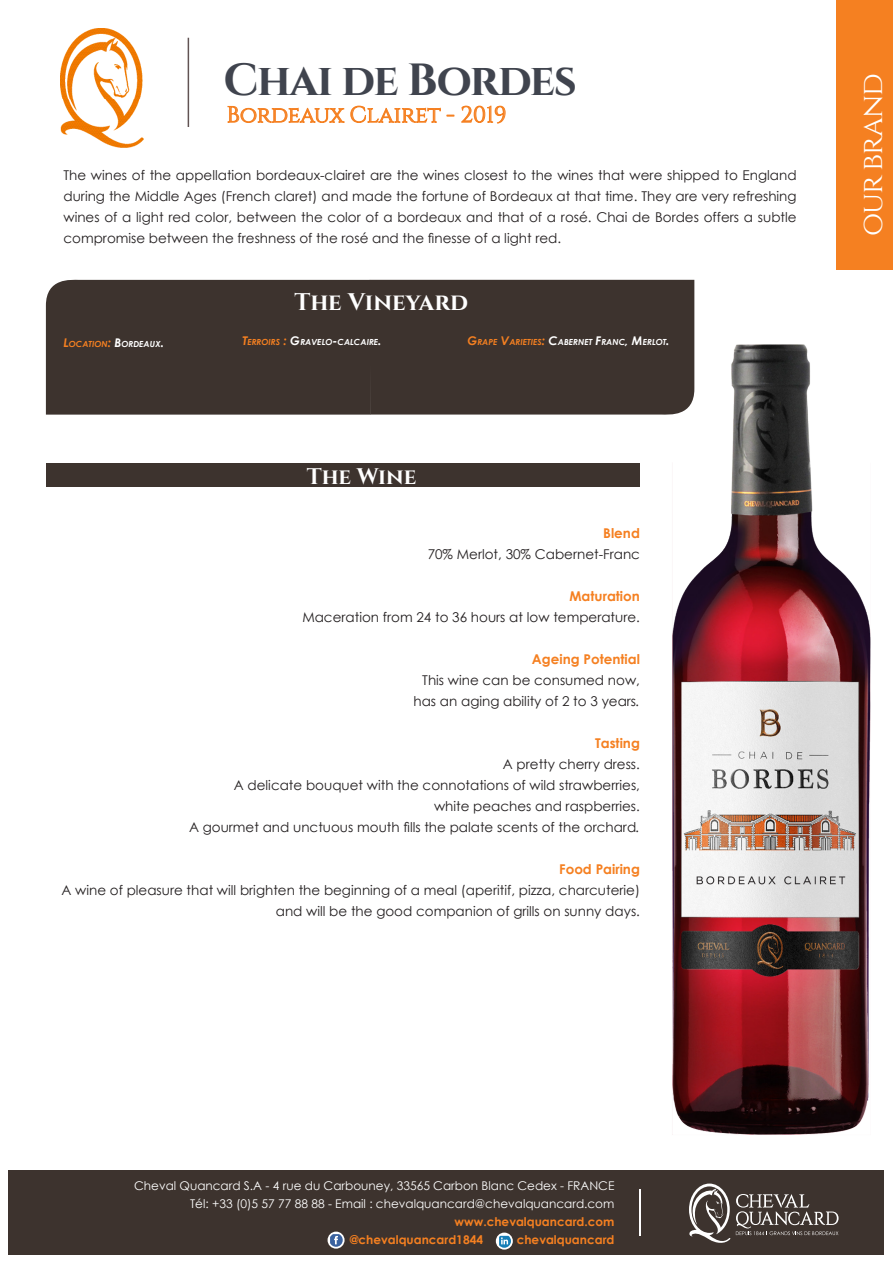
<style>
.page{position:relative;width:893px;height:1263px;background:#fff}
.page>*{position:absolute;margin:0;border:0;box-sizing:border-box;transform-origin:0 0}
.t1{font:700 45px "Cinzel";letter-spacing:-.03em;color:#40444e}
.t2{font:30px "Cinzel";letter-spacing:-.04em;color:#fff}
.t3{font:700 24px "Cinzel";color:#fff}
.t4{font:22.5px "Cinzel";color:#f58021}
.t5{font:700 22.5px "Cinzel";color:#fff}
.t6{font:13.5px/21px "Century Gothic";color:#231f20;text-align:justify}
.t7{font:700 13.5px "Century Gothic";color:#f58021}
.t8{font:12px "Century Gothic";color:#fff}
.t9{font:700 12px "Century Gothic";color:#f58021}
.t10{font:italic 700 8.4px "Century Gothic";color:#fff}
.t11{font:italic 700 8.4px "Century Gothic";color:#f58021}
.s1{font-size:12px}
.s2{font-size:12px;color:#fff}
.s3{color:#fff}
.s4{font-size:12px;color:#f58021}
.s5{color:#f58021}
.s6{font-style:italic}
</style>
<div class="page">
<div style="left:9px;top:1170px;width:875px;height:84px;background:#3d332e"></div>
<svg style="left:227px;top:105px;width:228px;height:18px"></svg>
<svg style="left:461px;top:105px;width:45px;height:19px"></svg>
<img style="left:61px;top:29px;width:82px;height:118px">
<div style="left:46px;top:464px;width:593px;height:23px;background:#3d332e"></div>
<div style="left:46px;top:279px;width:648px;height:136px;background:#3d332e"></div>
<div style="left:837px;top:0;width:56px;height:269px;background:#f58021"></div>
<svg style="left:689px;top:1183px;width:41px;height:60px"></svg>
<svg style="left:736px;top:1194px;width:102px;height:41px"></svg>
<hr style="left:639px;top:1189px;width:1px;height:46px;background:#fff">
<hr style="left:188px;top:38px;width:1px;height:89px;background:#615353">
<svg style="left:328px;top:1231px;width:17px;height:17px"></svg>
<svg style="left:330px;top:1234px;width:13px;height:13px"></svg>
<svg style="left:496px;top:1232px;width:17px;height:17px"></svg>
<svg style="left:499px;top:1236px;width:12px;height:12px"></svg>
<img style="left:652px;top:331px;width:219px;height:804px">
<p class="t1" style="left:223px;top:53px;width:355px">Chai de Bordes</p>
<p class="t4" style="left:227px;top:102px;width:281px">Bordeaux Clairet - 2019</p>
<p class="t6" style="left:63px;top:164px;width:735px">The wines of the appellation bordeaux-clairet are the wines closest to the wines that were shipped to England during the Middle Ages (French claret) and made the fortune of Bordeaux at that time. They are very refreshing wines of a light red color, between the color of a bordeaux and that of a rosé. Chai de Bordes offers a subtle compromise between the freshness of the rosé and the finesse of a light red.</p>
<p class="t3" style="left:294px;top:288px;width:175px">The Vineyard</p>
<p class="t11" style="left:63px;top:338px;width:102px"><span class="s1">L</span>OCATION<span class="s1">:</span> <span class="s2">B</span><span class="s3">ORDEAUX</span><span class="s2">.</span></p>
<p class="t10" style="left:242px;top:335px;width:141px"><span class="s4">T</span><span class="s5">ERROIRS</span> <span class="s4">:</span> <span class="s1">G</span>RAVELO<span class="s1">-</span>CALCAIRE<span class="s1">.</span></p>
<p class="t10" style="left:467px;top:335px;width:204px"><span class="s4">G</span><span class="s5">RAPE</span> <span class="s4">V</span><span class="s5">ARIETIES</span><span class="s4">:</span> <span class="s1">C</span>ABERNET <span class="s1">F</span>RANC<span class="s1">, M</span>ERLOT<span class="s1">.</span></p>
<p class="t5" style="left:307px;top:463px;width:111px">The Wine</p>
<p class="t7" style="left:603px;top:523px;width:38px">Blend</p>
<p class="t6" style="left:428px;top:544px;width:214px">70% Merlot, 30% Cabernet-Franc</p>
<p class="t7" style="left:569px;top:586px;width:72px">Maturation</p>
<p class="t6" style="left:302px;top:607px;width:339px">Maceration from 24 to 36 hours at low temperature.</p>
<p class="t7" style="left:532px;top:649px;width:109px">Ageing Potential</p>
<p class="t6" style="left:422px;top:670px;width:219px">This wine can be consumed now,</p>
<p class="t6" style="left:413px;top:691px;width:228px">has an aging ability of 2 to 3 years<span class="s6">.</span></p>
<p class="t7" style="left:595px;top:733px;width:46px">Tasting</p>
<p class="t6" style="left:503px;top:754px;width:139px">A pretty cherry dress.</p>
<p class="t6" style="left:234px;top:775px;width:408px">A delicate bouquet with the connotations of wild strawberries,</p>
<p class="t6" style="left:434px;top:796px;width:207px">white peaches and raspberries.</p>
<p class="t6" style="left:189px;top:817px;width:452px">A gourmet and unctuous mouth fills the palate scents of the orchard<span class="s6">.</span></p>
<p class="t7" style="left:559px;top:859px;width:82px">Food Pairing</p>
<p class="t6" style="left:61px;top:880px;width:580px">A wine of pleasure that will brighten the beginning of a meal (aperitif, pizza, charcuterie)</p>
<p class="t6" style="left:276px;top:901px;width:366px">and will be the good companion of grills on sunny days.</p>
<p class="t2" style="left:855px;top:236px;width:164px;rotate:-90deg">our brand</p>
<p class="t8" style="left:134px;top:1177px;width:482px">Cheval Quancard S.A - 4 rue du Carbouney, 33565 Carbon Blanc Cedex - FRANCE</p>
<p class="t8" style="left:190px;top:1195px;width:426px">Tél: +33 (0)5 57 77 88 88 - Email : chevalquancard@chevalquancard.com</p>
<p class="t9" style="left:455px;top:1212px;width:161px">www.chevalquancard.com</p>
<p class="t9" style="left:350px;top:1230px;width:135px">@chevalquancard1844</p>
<p class="t9" style="left:517px;top:1230px;width:99px">chevalquancard</p>
</div>
